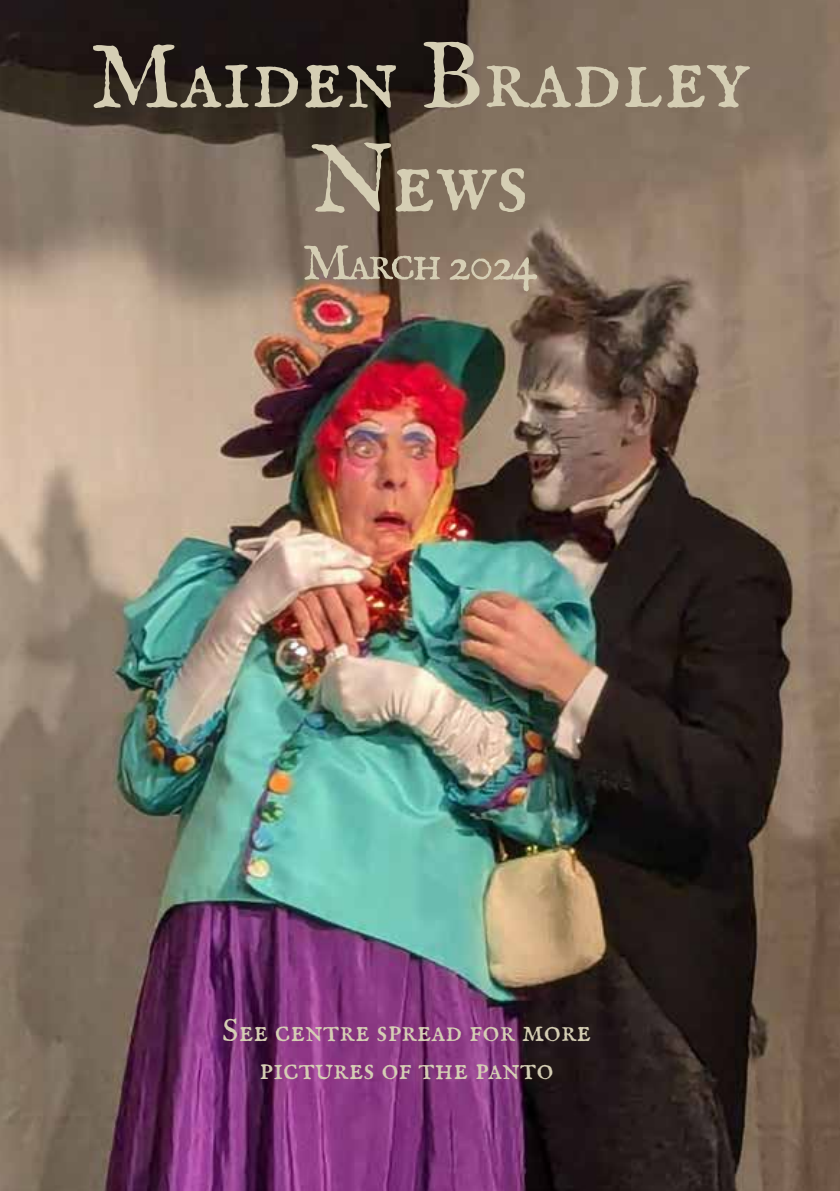
<style>
.page{position:relative;width:840px;height:1191px;background:#fff}
.page>*{position:absolute;margin:0;border:0;box-sizing:border-box;transform-origin:0 0}
.t1{font:96px/104px "IM FELL English SC";color:#d5ceb4;text-align:center}
.t2{font:52px "IM FELL English SC";letter-spacing:-.06em;color:#d5ceb4}
.t3{font:32px/38.4px "IM FELL English SC";color:#d5ceb4;text-align:center}
</style>
<div class="page">
<img style="left:0;top:0;width:839px;height:1191px">
<h1 class="t1" style="left:90px;top:26px;width:661px">Maiden Bradley<br>News</h1>
<h2 class="t2" style="left:302px;top:232px;width:236px">March 2024</h2>
<p class="t3" style="left:222px;top:1011px;width:370px">See centre spread for more pictures of the panto</p>
</div>
